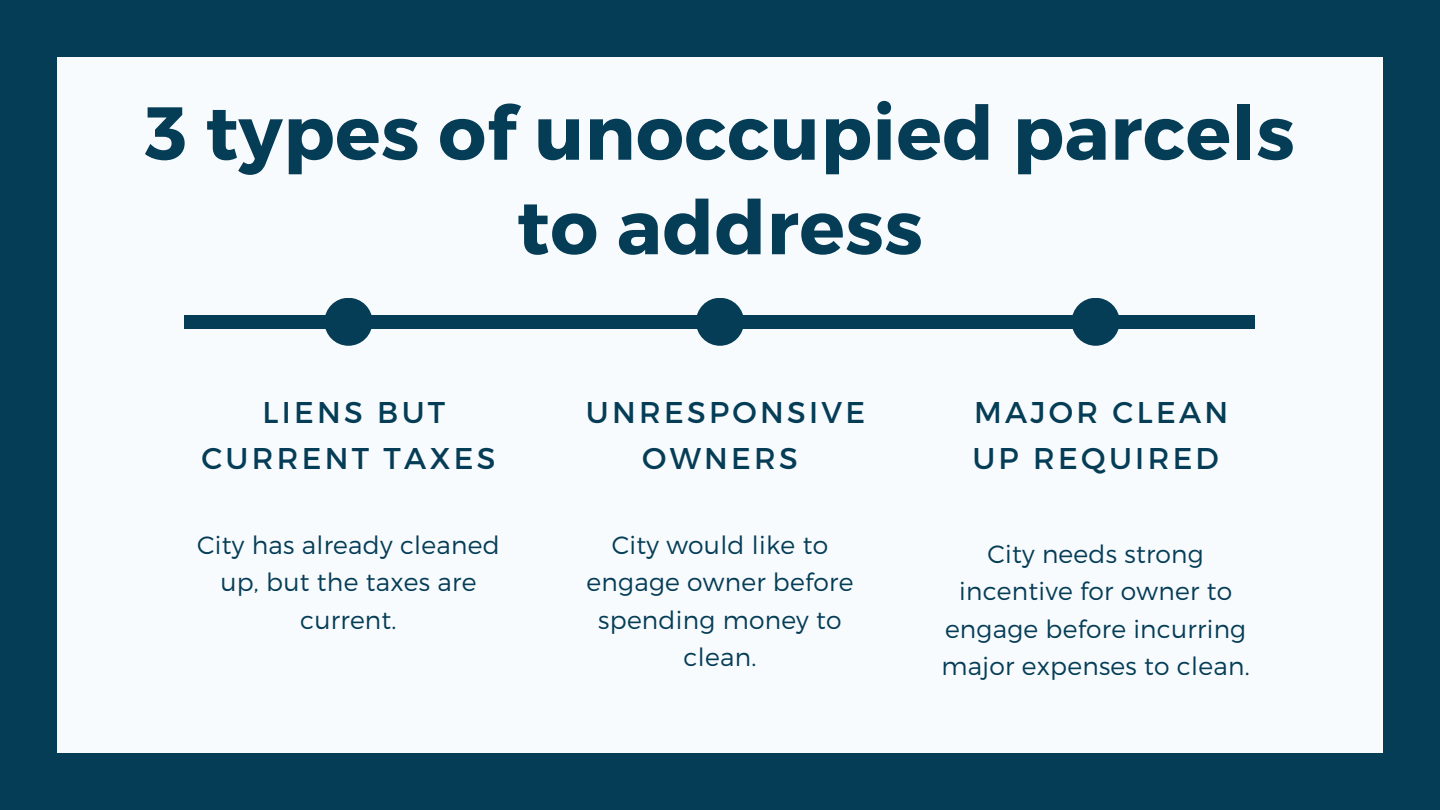
<style>
.page{position:relative;width:1440px;height:810px;background:#053d57}
.page>*{position:absolute;margin:0;border:0;box-sizing:border-box;transform-origin:0 0}
.t1{font:700 75px/94.5px "Montserrat";letter-spacing:.01em;color:#053d57;text-align:center}
.t2{font:30px/45.8px "Montserrat";letter-spacing:.11em;color:#053d57;text-align:center}
.t3{font:300 25px/37.5px "Montserrat";letter-spacing:.01em;color:#053d57;text-align:center}
</style>
<div class="page">
<div style="left:57px;top:57px;width:1326px;height:696px;background:#f8fbfd"></div>
<div style="left:184px;top:315px;width:1072px;height:14px;background:#053d57"></div>
<div style="left:1072px;top:298px;width:48px;height:48px;background:#053d57;border-radius:50%"></div>
<div style="left:696px;top:298px;width:48px;height:48px;background:#053d57;border-radius:50%"></div>
<div style="left:324px;top:298px;width:48px;height:48px;background:#053d57;border-radius:50%"></div>
<h1 class="t1" style="left:145px;top:82px;width:1151px">3 types of unoccupied parcels to address</h1>
<h2 class="t2" style="left:201px;top:388px;width:295px">LIENS BUT<br>CURRENT TAXES</h2>
<p class="t3" style="left:197px;top:525px;width:304px">City has already cleaned up, but the taxes are current.</p>
<h2 class="t2" style="left:586px;top:388px;width:281px">UNRESPONSIVE<br>OWNERS</h2>
<p class="t3" style="left:587px;top:525px;width:268px">City would like to engage owner before spending money to clean.</p>
<h2 class="t2" style="left:972px;top:388px;width:257px;text-align:left">MAJOR CLEAN<br>UP REQUIRED</h2>
<p class="t3" style="left:942px;top:534px;width:310px">City needs strong incentive for owner to engage before incurring major expenses to clean.</p>
</div>
